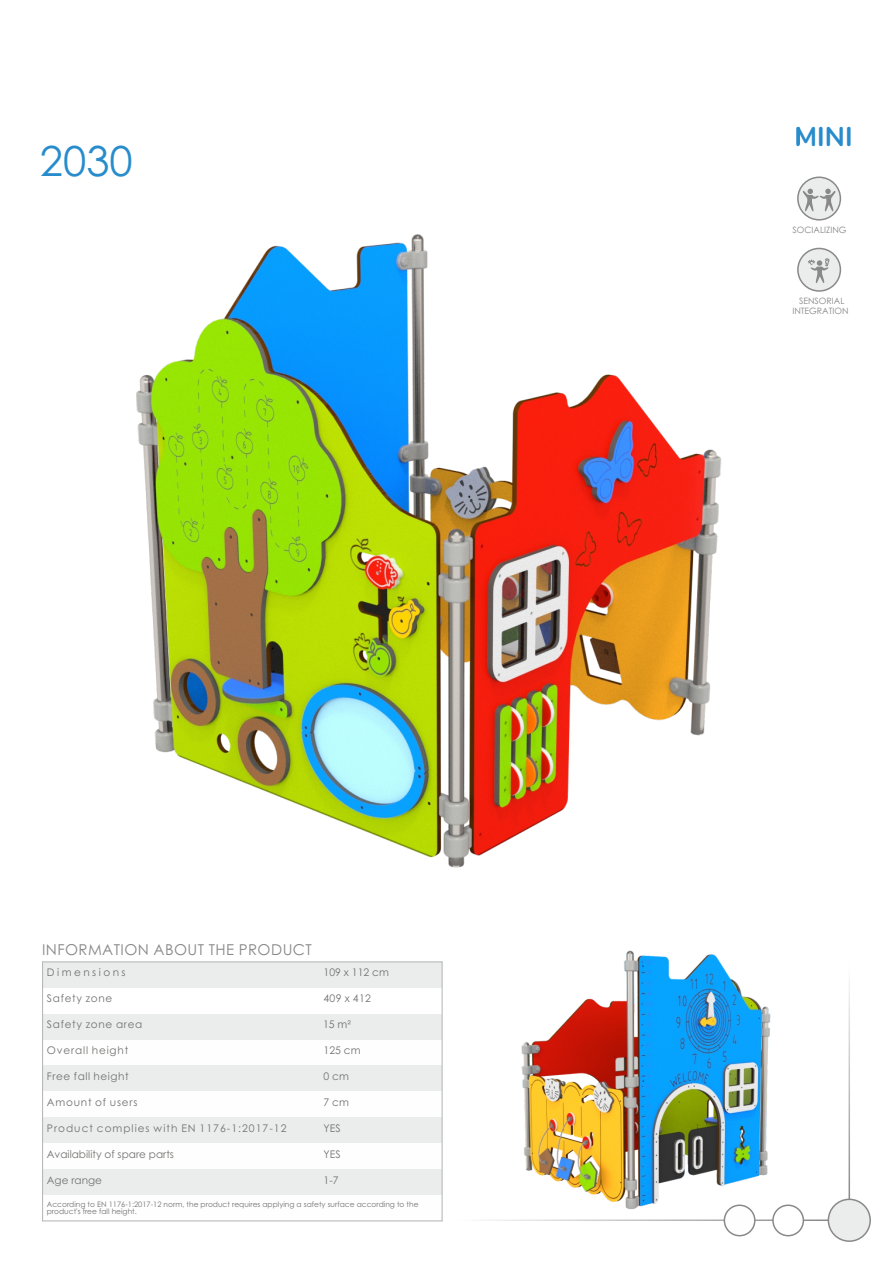
<style>
.page{position:relative;width:893px;height:1263px;background:#fff}
.page>*{position:absolute;margin:0;border:0;box-sizing:border-box;transform-origin:0 0}
.t1{font:41.4px "Century Gothic";color:#278ccc}
.t2{font:700 27px "Nunito";color:#278ccc}
.t3{font:15px "Century Gothic";letter-spacing:.03em;color:#898989}
.t4{font:10.5px "Century Gothic";letter-spacing:.065em;color:#727271}
.t5{font:10.5px "Century Gothic";letter-spacing:.095em;color:#727271}
.t6{font:10.5px "Century Gothic";color:#727271}
.t7{font:10.5px "Century Gothic";letter-spacing:.235em;color:#727271}
.t8{font:8.7px/10.5px "Century Gothic";color:#898989;text-align:center}
.t9{font:7.5px/7.6px "Century Gothic";color:#727271}
</style>
<div class="page">
<img style="left:521px;top:950px;width:312px;height:276px">
<div style="left:797px;top:177px;width:44px;height:44px;background:#ebecec;border:2px solid #898989;border-radius:50%"></div>
<svg style="left:803px;top:189px;width:32px;height:14px"></svg>
<hr style="left:456px;top:1219px;width:373px;height:2px;background:#898989">
<div style="left:828px;top:1198px;width:43px;height:44px;background:#ebecec;border:2px solid #898989;border-radius:50%"></div>
<div style="left:724px;top:1204px;width:31px;height:32px;background:#fefefe;border:2px solid #898989;border-radius:50%"></div>
<div style="left:772px;top:1204px;width:32px;height:32px;background:#fff;border:2px solid #898989;border-radius:50%"></div>
<hr style="left:848px;top:963px;width:2px;height:236px;background:#898989">
<svg style="left:797px;top:127px;width:3px;height:18px"></svg>
<div style="left:43px;top:962px;width:276px;height:26px;background:#ebecec"></div>
<div style="left:319px;top:962px;width:123px;height:26px;background:#ebecec"></div>
<div style="left:43px;top:1014px;width:276px;height:25px;background:#ebecec"></div>
<div style="left:319px;top:1014px;width:123px;height:25px;background:#ebecec"></div>
<div style="left:43px;top:1065px;width:276px;height:26px;background:#ebecec"></div>
<div style="left:319px;top:1065px;width:123px;height:26px;background:#ebecec"></div>
<div style="left:43px;top:1117px;width:276px;height:26px;background:#ebecec"></div>
<div style="left:319px;top:1117px;width:123px;height:26px;background:#ebecec"></div>
<div style="left:43px;top:1169px;width:276px;height:26px;background:#ebecec"></div>
<div style="left:319px;top:1169px;width:123px;height:26px;background:#ebecec"></div>
<hr style="left:42px;top:961px;width:1px;height:260px;background:#b2b3b3">
<svg style="left:442px;top:1195px;width:1px;height:26px"></svg>
<hr style="left:442px;top:961px;width:1px;height:234px;background:#b2b3b3">
<hr style="left:42px;top:1220px;width:400px;height:1px;background:#b2b3b3">
<hr style="left:42px;top:961px;width:400px;height:1px;background:#b2b3b3">
<img style="left:136px;top:203px;width:706px;height:665px">
<svg style="left:797px;top:248px;width:44px;height:44px"></svg>
<svg style="left:807px;top:257px;width:23px;height:26px"></svg>
<h1 class="t1" style="left:40px;top:145px;width:94px">2030</h1>
<h3 class="t3" style="left:42px;top:944px;width:271px">INFORMATION ABOUT THE PRODUCT</h3>
<h3 class="t7" style="left:47px;top:968px;width:80px">Dimensions</h3>
<h3 class="t4" style="left:324px;top:968px;width:67px">109 x 112 cm</h3>
<h3 class="t4" style="left:47px;top:994px;width:67px">Safety zone</h3>
<h3 class="t4" style="left:324px;top:994px;width:49px">409 x 412</h3>
<h3 class="t4" style="left:47px;top:1020px;width:97px">Safety zone area</h3>
<h3 class="t4" style="left:47px;top:1046px;width:83px">Overall height</h3>
<h3 class="t4" style="left:324px;top:1046px;width:39px">125 cm</h3>
<h3 class="t4" style="left:47px;top:1072px;width:83px">Free fall height</h3>
<h3 class="t4" style="left:324px;top:1072px;width:27px">0 cm</h3>
<h3 class="t4" style="left:47px;top:1098px;width:92px">Amount of users</h3>
<h3 class="t5" style="left:47px;top:1124px;width:241px">Product complies with EN 1176-1:2017-12</h3>
<h3 class="t4" style="left:324px;top:1124px;width:19px">YES</h3>
<h3 class="t6" style="left:47px;top:1150px;width:129px">Availability of spare parts</h3>
<h3 class="t4" style="left:324px;top:1150px;width:19px">YES</h3>
<h3 class="t6" style="left:47px;top:1176px;width:57px">Age range</h3>
<h3 class="t4" style="left:324px;top:1176px;width:17px">1-7</h3>
<p class="t9" style="left:47px;top:1201px;width:373px">According to EN 1176-1:2017-12 norm, the product requires applying a safety surface according to the product's free fall height.</p>
<h3 class="t4" style="left:323px;top:1020px;width:29px">15 m²</h3>
<h3 class="t4" style="left:324px;top:1098px;width:27px">7 cm</h3>
<h2 class="t2" style="left:795px;top:119px;width:60px">MINI</h2>
<p class="t8" style="left:792px;top:225px;width:55px">SOCIALIZING</p>
<p class="t8" style="left:792px;top:296px;width:58px">SENSORIAL<br>INTEGRATION</p>
</div>
